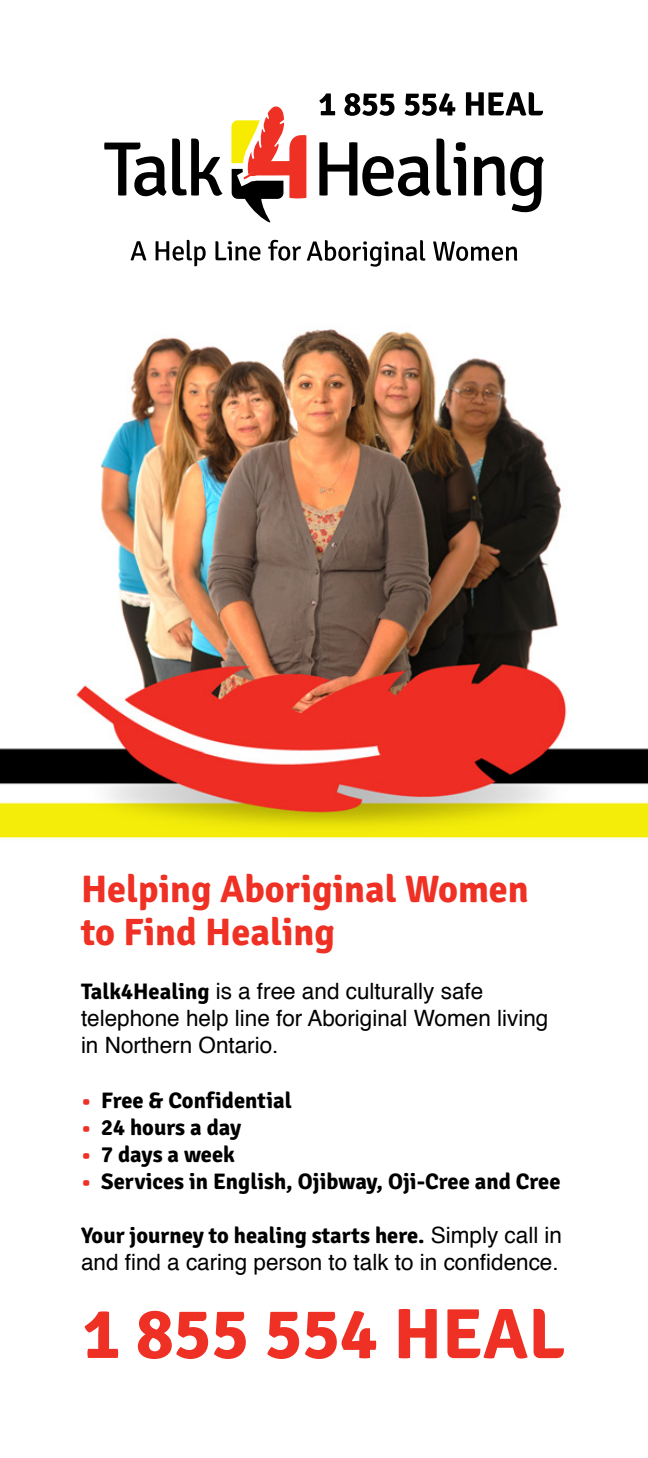
<style>
.page{position:relative;width:648px;height:1458px;background:#fff}
.page>*{position:absolute;margin:0;border:0;box-sizing:border-box;transform-origin:0 0}
.Heading{font:700 38.25px/42.8px "Signika";color:#ee3124}
.MAIN{font:22.5px/27px "Helvetica";color:#000}
.t1{font:700 22.5px "Signika";color:#000}
.s1{font-family:"Signika";font-weight:700}
.s2{color:#ee3124}
</style>
<div class="page">
<img style="left:0;top:93px;width:648px;height:1235px">
<svg style="left:319px;top:93px;width:16px;height:22px"></svg>
<svg style="left:344px;top:93px;width:51px;height:23px"></svg>
<svg style="left:405px;top:93px;width:50px;height:23px"></svg>
<svg style="left:466px;top:92px;width:77px;height:24px"></svg>
<svg style="left:131px;top:241px;width:15px;height:19px"></svg>
<svg style="left:156px;top:240px;width:50px;height:26px"></svg>
<svg style="left:215px;top:241px;width:46px;height:20px"></svg>
<svg style="left:268px;top:240px;width:33px;height:21px"></svg>
<svg style="left:307px;top:240px;width:118px;height:27px"></svg>
<svg style="left:433px;top:241px;width:84px;height:20px"></svg>
<svg style="left:104px;top:139px;width:119px;height:57px"></svg>
<svg style="left:319px;top:142px;width:111px;height:54px"></svg>
<svg style="left:437px;top:139px;width:29px;height:57px"></svg>
<svg style="left:474px;top:156px;width:70px;height:56px"></svg>
<svg style="left:231px;top:106px;width:75px;height:118px"></svg>
<svg style="left:85px;top:1309px;width:479px;height:50px"></svg>
<p class="Heading" style="left:81px;top:868px;width:449px">Helping Aboriginal Women to Find Healing</p>
<p class="MAIN" style="left:81px;top:978px;width:469px"><span class="s1">Talk4Healing</span> is a free and culturally safe telephone help line for Aboriginal Women living in Northern Ontario.</p>
<p class="t1" style="left:81px;top:1087px;width:212px"><span class="s2">•</span> Free &amp; Confidential</p>
<p class="t1" style="left:81px;top:1114px;width:162px"><span class="s2">•</span> 24 hours a day</p>
<p class="t1" style="left:81px;top:1141px;width:156px"><span class="s2">•</span> 7 days a week</p>
<p class="t1" style="left:81px;top:1168px;width:481px"><span class="s2">•</span> Services in English, Ojibway, Oji-Cree and Cree</p>
<p class="MAIN" style="left:81px;top:1222px;width:483px"><span class="s1">Your journey to healing starts here.</span> Simply call in and find a caring person to talk to in confidence.</p>
</div>
